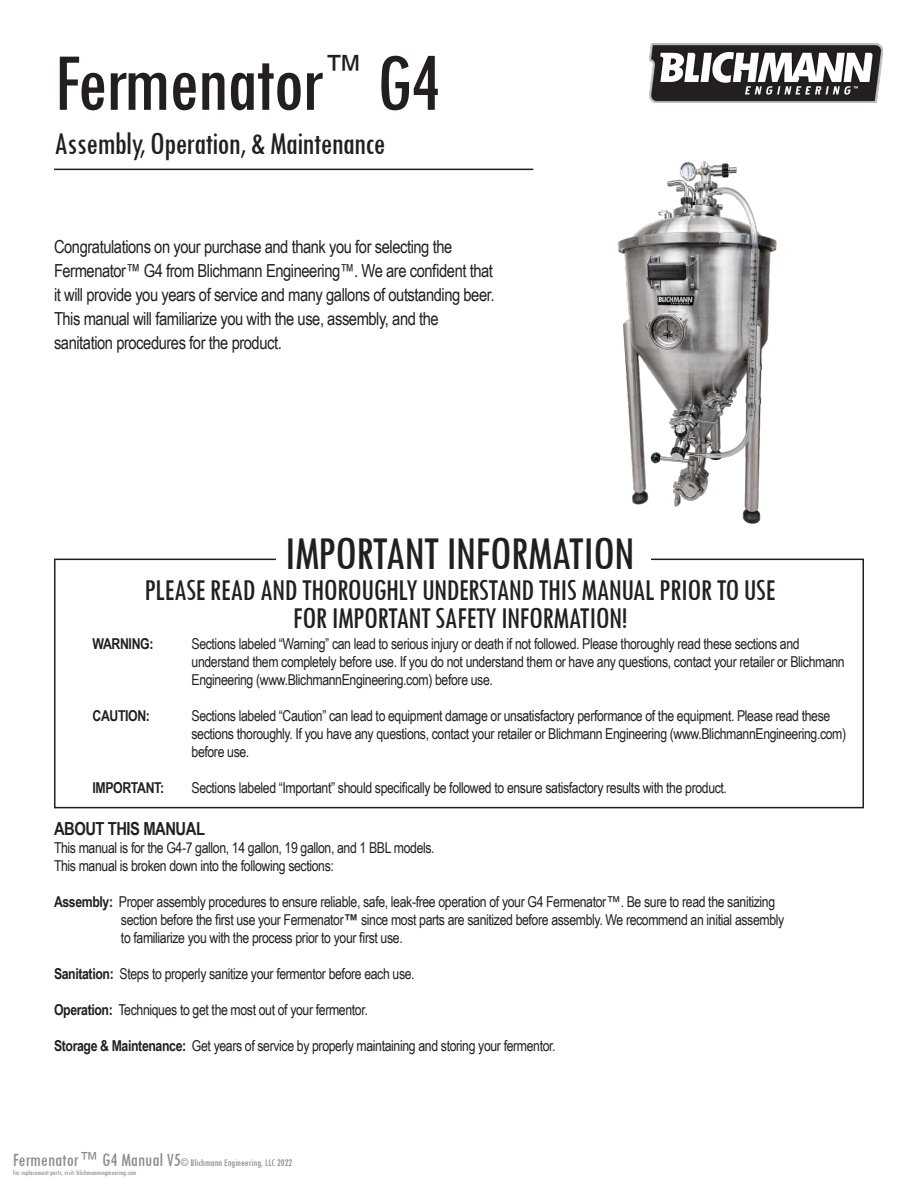
<style>
.page{position:relative;width:918px;height:1188px;background:#fff}
.page>*{position:absolute;margin:0;border:0;box-sizing:border-box;transform-origin:0 0}
.t1{font:condensed 85.5px "Tw Cen";letter-spacing:-.025em;color:#231f20}
.t2{font:condensed 48.9px "Tw Cen";letter-spacing:-.025em;color:#231f20}
.t3{font:condensed 33px "Tw Cen";letter-spacing:-.025em;color:#231f20}
.t4{font:condensed 31.5px/28.5px "Tw Cen";letter-spacing:-.025em;color:#231f20;text-align:center}
.t5{font:18px/24px "Arial Narrow";letter-spacing:-.025em;color:#231f20}
.t6{font:700 18px "Arial Narrow";letter-spacing:-.025em;color:#231f20}
.t7{font:15px/18px "Arial Narrow";letter-spacing:-.025em;color:#231f20}
.t8{font:700 15px "Arial Narrow";letter-spacing:-.025em;color:#231f20}
.t9{font:condensed 10.5px "Tw Cen";color:#8a8c8f}
.t10{font:condensed 7.5px "Tw Cen";color:#8a8c8f}
.s1{font-weight:700}
.s2{font-family:"Tw Cen";font-stretch:condensed}
.s3{font-family:"Tw Cen";font-weight:700;font-stretch:condensed}
.s4{font-size:19.5px}
</style>
<div class="page">
<hr style="left:54px;top:169px;width:479px;height:1px;background:#231f20">
<img style="left:617px;top:161px;width:160px;height:363px">
<div style="left:54px;top:559px;width:810px;height:249px;border:2px solid #231f20"></div>
<div style="left:276px;top:534px;width:374px;height:50px;background:#fff"></div>
<img style="left:649px;top:43px;width:233px;height:60px">
<p class="t1" style="left:54px;top:31px;width:388px">Fermenator<sup>™</sup> G4</p>
<p class="t3" style="left:54px;top:124px;width:333px">Assembly, Operation, &amp; Maintenance</p>
<p class="t5" style="left:54px;top:233px;width:442px">Congratulations on your purchase and thank you for selecting the Fermenator™ G4 from Blichmann Engineering™. We are confident that it will provide you years of service and many gallons of outstanding beer.<br>This manual will familiarize you with the use, assembly, and the</p>
<p class="t5" style="left:54px;top:329px;width:229px">sanitation procedures for the product.</p>
<p class="t2" style="left:285px;top:524px;width:351px">IMPORTANT INFORMATION</p>
<p class="t4" style="left:144px;top:575px;width:633px">PLEASE READ AND THOROUGHLY UNDERSTAND THIS MANUAL PRIOR TO USE<br>FOR IMPORTANT SAFETY INFORMATION!</p>
<p class="t8" style="left:93px;top:632px;width:62px">WARNING:</p>
<p class="t8" style="left:93px;top:704px;width:59px">CAUTION:</p>
<p class="t8" style="left:93px;top:776px;width:73px">IMPORTANT:</p>
<p class="t7" style="left:192px;top:634px;width:655px">Sections labeled “Warning” can lead to serious injury or death if not followed. Please thoroughly read these sections and understand them completely before use. If you do not understand them or have any questions, contact your retailer or Blichmann<br>Engineering (www.BlichmannEngineering.com) before use.</p>
<p class="t7" style="left:192px;top:706px;width:656px">Sections labeled “Caution” can lead to equipment damage or unsatisfactory performance of the equipment. Please read these sections thoroughly. If you have any questions, contact your retailer or Blichmann Engineering (www.BlichmannEngineering.com) before use.</p>
<p class="t7" style="left:192px;top:778px;width:537px">Sections labeled “Important” should specifically be followed to ensure satisfactory results with the product.</p>
<p class="t6" style="left:54px;top:815px;width:153px">ABOUT THIS MANUAL</p>
<p class="t7" style="left:54px;top:838px;width:382px">This manual is for the G4-7 gallon, 14 gallon, 19 gallon, and 1 BBL models.</p>
<p class="t7" style="left:54px;top:856px;width:281px">This manual is broken down into the following sections:</p>
<p class="t7" style="left:121px;top:892px;width:665px;text-indent:-67px"><span class="s1">Assembly:</span> Proper assembly procedures to ensure reliable, safe, leak-free operation of your G4 Fermenator<span class="s2">™</span>. Be sure to read the sanitizing section before the first use your Fermenator<span class="s3">™</span> since most parts are sanitized before assembly. We recommend an initial assembly to familiarize you with the process prior to your first use.</p>
<p class="t7" style="left:54px;top:964px;width:362px"><span class="s1">Sanitation:</span> Steps to properly sanitize your fermentor before each use.</p>
<p class="t7" style="left:54px;top:1000px;width:315px"><span class="s1">Operation:</span> Techniques to get the most out of your fermentor.</p>
<p class="t7" style="left:54px;top:1036px;width:503px"><span class="s1">Storage &amp; Maintenance:</span> Get years of service by properly maintaining and storing your fermentor.</p>
<p class="t9" style="left:13px;top:1156px;width:281px"><span class="s4">Fermenator™ G4 Manual V5</span>© Blichmann Engineering, LLC 2022</p>
<p class="t10" style="left:13px;top:1168px;width:125px">For replacement parts, visit: blichmannengineering.com</p>
</div>
